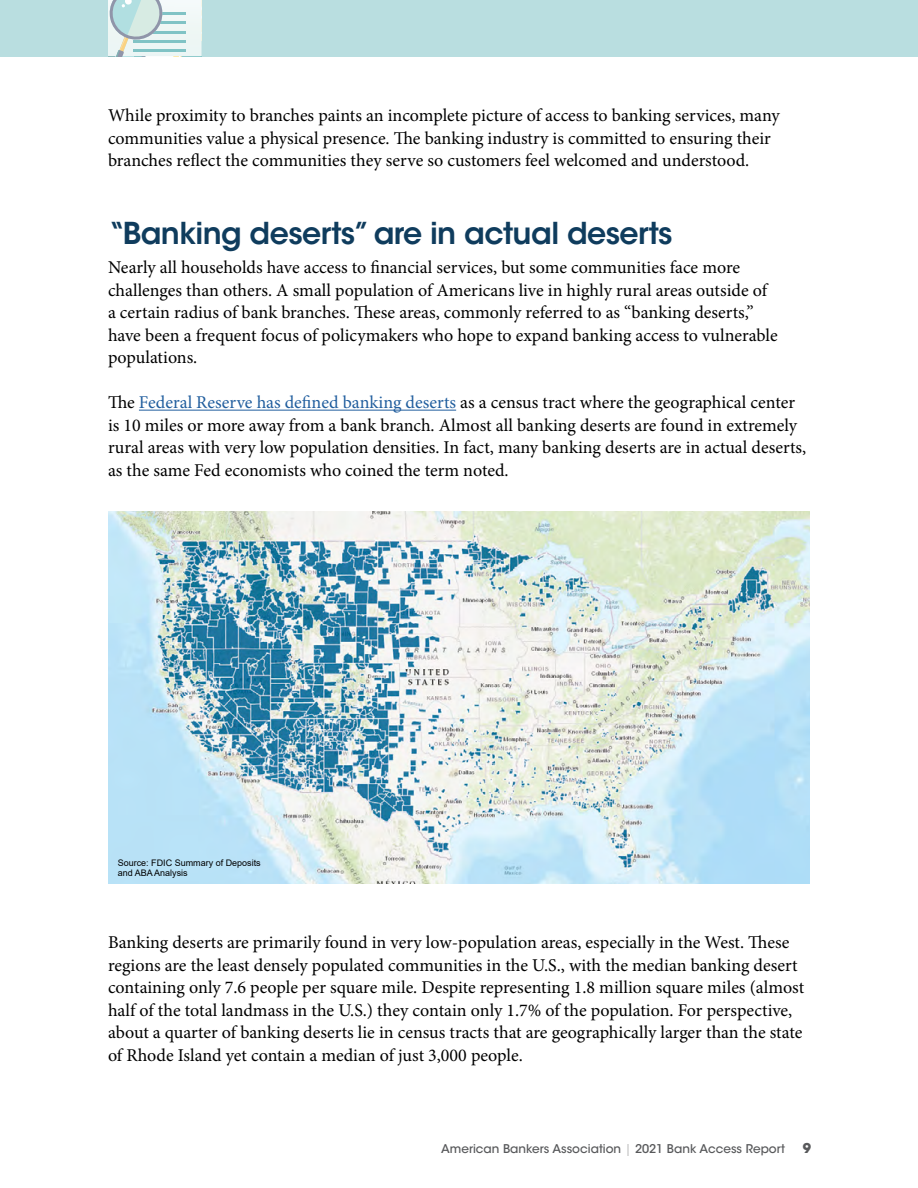
<style>
.page{position:relative;width:918px;height:1188px;background:#fff}
.page>*{position:absolute;margin:0;border:0;box-sizing:border-box;transform-origin:0 0}
.t1{font:600 30px "ITC Avant Garde Std";letter-spacing:-.02em;color:#0f3c5d}
.t2{font:18px/22.5px "Minion Pro";color:#000}
.t3{font:700 13.5px "ITC Avant Garde Std";color:#58595b}
.t4{font:500 12px "ITC Avant Garde Std";color:#58595b}
.t5{font:9px/10.8px "Arial";color:#000}
.s1{color:#215e9e}
.s2{font-weight:200}
</style>
<div class="page">
<div style="left:202px;top:0;width:716px;height:56px;background:#b9dee0"></div>
<div style="left:0;top:0;width:108px;height:56px;background:#b9dee0"></div>
<svg style="left:108px;top:0;width:94px;height:56px"></svg>
<hr style="left:139px;top:410px;width:317px;height:1px;background:#215e9e">
<img style="left:108px;top:512px;width:702px;height:371px">
<p class="t2" style="left:108px;top:104px;width:673px">While proximity to branches paints an incomplete picture of access to banking services, many communities value a physical presence. The banking industry is committed to ensuring their branches reflect the communities they serve so customers feel welcomed and understood.</p>
<h1 class="t1" style="left:108px;top:214px;width:566px">“Banking deserts” are in actual deserts</h1>
<p class="t2" style="left:108px;top:256px;width:671px">Nearly all households have access to financial services, but some communities face more challenges than others. A small population of Americans live in highly rural areas outside of a certain radius of bank branches. These areas, commonly referred to as “banking deserts,” have been a frequent focus of policymakers who hope to expand banking access to vulnerable populations.</p>
<p class="t2" style="left:108px;top:391px;width:700px">The <span class="s1">Federal Reserve has defined banking deserts</span> as a census tract where the geographical center is 10 miles or more away from a bank branch. Almost all banking deserts are found in extremely rural areas with very low population densities. In fact, many banking deserts are in actual deserts, as the same Fed economists who coined the term noted.</p>
<p class="t5" style="left:118px;top:857px;width:145px">Source: FDIC Summary of Deposits and ABA Analysis</p>
<p class="t2" style="left:108px;top:931px;width:698px">Banking deserts are primarily found in very low-population areas, especially in the West. These regions are the least densely populated communities in the U.S., with the median banking desert containing only 7.6 people per square mile. Despite representing 1.8 million square miles (almost half of the total landmass in the U.S.) they contain only 1.7% of the population. For perspective, about a quarter of banking deserts lie in census tracts that are geographically larger than the state of Rhode Island yet contain a median of just 3,000 people.</p>
<p class="t4" style="left:441px;top:1141px;width:345px">American Bankers Association <span class="s2">|</span> 2021 Bank Access Report</p>
<p class="t3" style="left:803px;top:1139px;width:10px">9</p>
</div>
